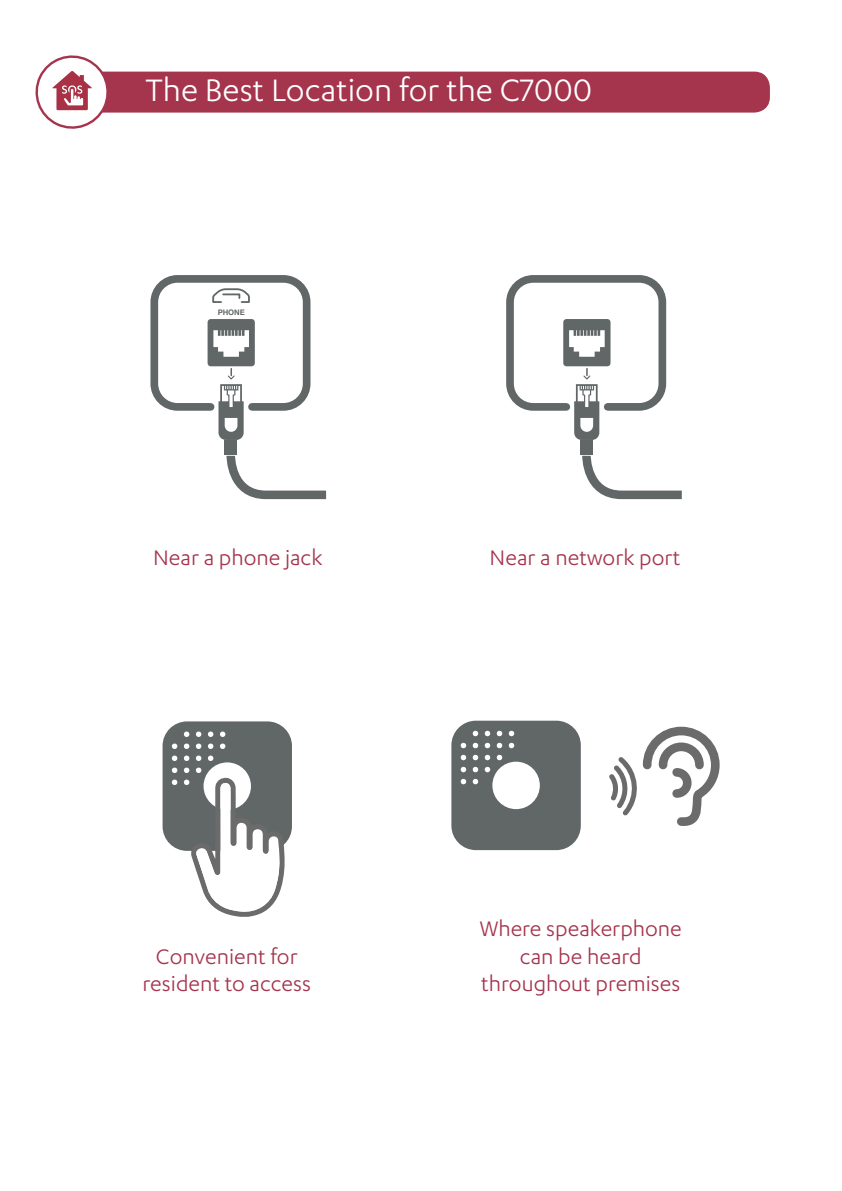
<style>
.page{position:relative;width:842px;height:1191px;background:#fff}
.page>*{position:absolute;margin:0;border:0;box-sizing:border-box;transform-origin:0 0}
.titulos_blanco{font:36px "Karbon";color:#fff}
.Titles{font:24.4px/27.4px "Karbon";color:#a5344d;text-align:center}
.t1{font:700 7.6px "Helvetica";color:#616667}
</style>
<div class="page">
<div style="left:72px;top:72px;width:698px;height:41px;background:#a5344d;border-radius:16px"></div>
<svg style="left:35px;top:55px;width:78px;height:74px"></svg>
<svg style="left:451px;top:720px;width:130px;height:130px;background:#7b8080"></svg>
<svg style="left:609px;top:726px;width:111px;height:100px"></svg>
<svg style="left:163px;top:721px;width:129px;height:195px"></svg>
<svg style="left:563px;top:319px;width:119px;height:181px"></svg>
<div style="left:506px;top:275px;width:160px;height:136px;border:8px solid #616667;border-radius:23px"></div>
<svg style="left:208px;top:319px;width:119px;height:181px"></svg>
<svg style="left:212px;top:288px;width:38px;height:15px"></svg>
<div style="left:150px;top:275px;width:160px;height:136px;border:8px solid #616667;border-radius:23px"></div>
<p class="titulos_blanco" style="left:145px;top:70px;width:448px">The Best Location for the C7000</p>
<p class="t1" style="left:218px;top:306px;width:29px">PHONE</p>
<p class="Titles" style="left:153px;top:543px;width:171px">Near a phone jack</p>
<p class="Titles" style="left:490px;top:543px;width:193px">Near a network port</p>
<p class="Titles" style="left:143px;top:942px;width:170px">Convenient for resident to access</p>
<p class="Titles" style="left:480px;top:914px;width:204px">Where speakerphone can be heard throughout premises</p>
</div>
